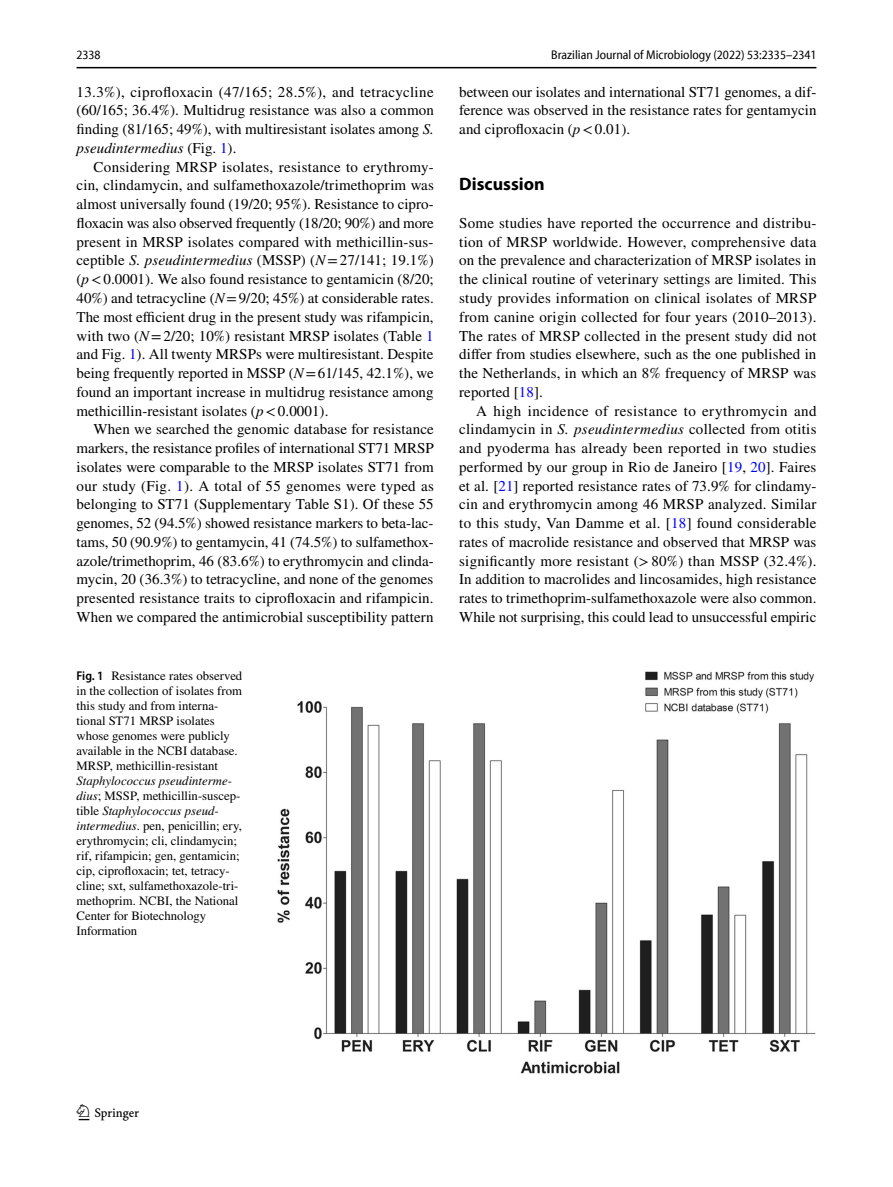
<style>
.page{position:relative;width:893px;height:1187px;background:#fff}
.page>*{position:absolute;margin:0;border:0;box-sizing:border-box;transform-origin:0 0}
.t1{font:22.5px "Springnew Regular 2";color:#000}
.t2{font:700 18px "Myriad Pro";color:#000}
.t3{font:15px/18.8px "STIX";letter-spacing:.005em;color:#000;text-align:justify}
.t4{font:12.75px/15px "STIX";color:#000}
.t5{font:semi-condensed 12.75px "Myriad Pro Unic";color:#000}
.s1{font-style:italic}
.s2{color:#00f}
.s3{font-family:"Myriad Pro";font-weight:600;font-stretch:semi-condensed}
</style>
<div class="page">
<hr style="left:77px;top:67px;width:739px;height:1px;background:#000">
<img style="left:277px;top:671px;width:539px;height:402px">
<p class="t5" style="left:76px;top:50px;width:26px">2338</p>
<p class="t5" style="left:551px;top:50px;width:267px">Brazilian Journal of Microbiology (2022) 53:2335–2341</p>
<p class="t3" style="left:77px;top:83px;width:359px">13.3%), ciprofloxacin (47/165; 28.5%), and tetracycline (60/165; 36.4%). Multidrug resistance was also a common finding (81/165; 49%), with multiresistant isolates among <span class="s1">S. pseudintermedius</span> (Fig. <span class="s2">1</span>).</p>
<p class="t3" style="left:77px;top:158px;width:359px;text-indent:17px">Considering MRSP isolates, resistance to erythromy&shy;cin, clindamycin, and sulfamethoxazole/trimethoprim was almost universally found (19/20; 95%). Resistance to cipro&shy;floxacin was also observed frequently (18/20; 90%) and more present in MRSP isolates compared with methicillin-sus&shy;ceptible <span class="s1">S. pseudintermedius</span> (MSSP) (<span class="s1">N</span>=27/141; 19.1%) (<span class="s1">p</span>&lt;0.0001). We also found resistance to gentamicin (8/20; 40%) and tetracycline (<span class="s1">N</span>=9/20; 45%) at considerable rates.<br>The most efficient drug in the present study was rifampicin, with two (<span class="s1">N</span>=2/20; 10%) resistant MRSP isolates (Table <span class="s2">1 </span>and Fig. <span class="s2">1</span>). All twenty MRSPs were multiresistant. Despite being frequently reported in MSSP (<span class="s1">N</span>=61/145, 42.1%), we found an important increase in multidrug resistance among methicillin-resistant isolates (<span class="s1">p</span>&lt;0.0001).</p>
<p class="t3" style="left:77px;top:421px;width:359px;text-indent:17px">When we searched the genomic database for resistance markers, the resistance profiles of international ST71 MRSP isolates were comparable to the MRSP isolates ST71 from our study (Fig. <span class="s2">1</span>). A total of 55 genomes were typed as belonging to ST71 (Supplementary Table S1). Of these 55 genomes, 52 (94.5%) showed resistance markers to beta-lac&shy;tams, 50 (90.9%) to gentamycin, 41 (74.5%) to sulfamethox&shy;azole/trimethoprim, 46 (83.6%) to erythromycin and clinda&shy;mycin, 20 (36.3%) to tetracycline, and none of the genomes presented resistance traits to ciprofloxacin and rifampicin.<br>When we compared the antimicrobial susceptibility pattern</p>
<p class="t4" style="left:77px;top:669px;width:167px"><span class="s3">Fig. 1</span> Resistance rates observed in the collection of isolates from this study and from interna&shy;tional ST71 MRSP isolates whose genomes were publicly available in the NCBI database.<br>MRSP, methicillin-resistant</p>
<p class="t4" style="left:77px;top:774px;width:167px"><span class="s1">Staphylococcus pseudinterme&shy;dius</span>; MSSP, methicillin-suscep&shy;tible <span class="s1">Staphylococcus pseud&shy;intermedius</span>. pen, penicillin; ery, erythromycin; cli, clindamycin; rif, rifampicin; gen, gentamicin; cip, ciprofloxacin; tet, tetracy&shy;cline; sxt, sulfamethoxazole-tri&shy;methoprim. NCBI, the National<br>Center for Biotechnology<br>Information</p>
<p class="t3" style="left:459px;top:83px;width:359px">between our isolates and international ST71 genomes, a dif&shy;ference was observed in the resistance rates for gentamycin and ciprofloxacin (<span class="s1">p</span>&lt;0.01).</p>
<p class="t2" style="left:459px;top:173px;width:87px">Discussion</p>
<p class="t3" style="left:459px;top:214px;width:359px">Some studies have reported the occurrence and distribu&shy;tion of MRSP worldwide. However, comprehensive data on the prevalence and characterization of MRSP isolates in the clinical routine of veterinary settings are limited. This study provides information on clinical isolates of MRSP from canine origin collected for four years (2010–2013).<br>The rates of MRSP collected in the present study did not differ from studies elsewhere, such as the one published in the Netherlands, in which an 8% frequency of MRSP was reported [<span class="s2">18</span>].</p>
<p class="t3" style="left:459px;top:402px;width:359px;text-indent:17px">A high incidence of resistance to erythromycin and clindamycin in <span class="s1">S. pseudintermedius</span> collected from otitis and pyoderma has already been reported in two studies performed by our group in Rio de Janeiro [<span class="s2">19</span>, <span class="s2">20</span>]. Faires et al. [<span class="s2">21</span>] reported resistance rates of 73.9% for clindamy&shy;cin and erythromycin among 46 MRSP analyzed. Similar to this study, Van Damme et al. [<span class="s2">18</span>] found considerable rates of macrolide resistance and observed that MRSP was significantly more resistant (&gt;80%) than MSSP (32.4%).<br>In addition to macrolides and lincosamides, high resistance rates to trimethoprim-sulfamethoxazole were also common.<br>While not surprising, this could lead to unsuccessful empiric</p>
<h1 class="t1" style="left:79px;top:1104px;width:62px">1 3</h1>
</div>
